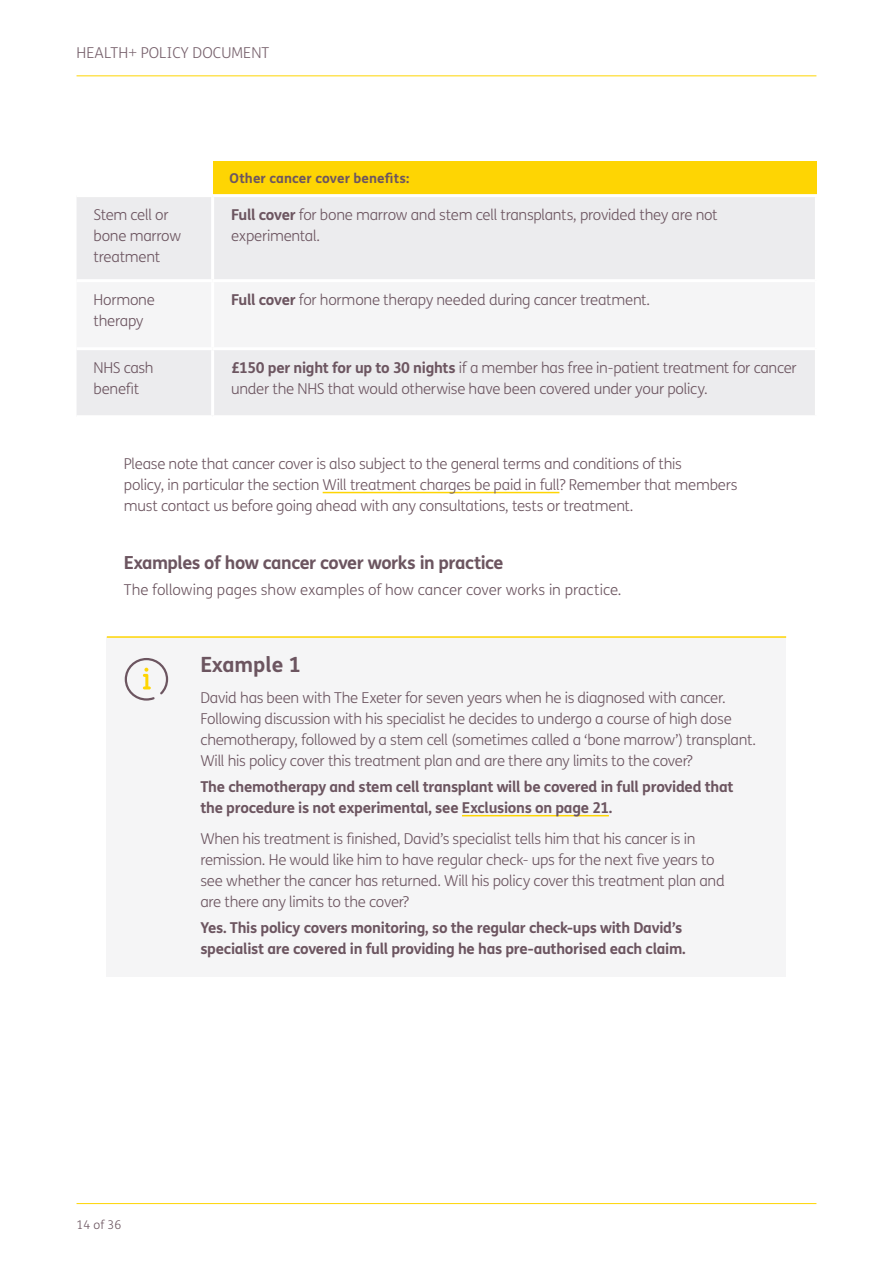
<style>
.page{position:relative;width:893px;height:1263px;background:#fff}
.page>*{position:absolute;margin:0;border:0;box-sizing:border-box;transform-origin:0 0}
.t1{font:700 21px "FS Me";color:#6c5560}
.t2{font:700 18px "FS Me";letter-spacing:-.03em;color:#6c5560}
.t3{font:300 15px/21px "FS Me";letter-spacing:-.02em;color:#6c5560}
.t4{font:700 15px/21px "FS Me";letter-spacing:-.02em;color:#6c5560}
.t5{font:300 15px "FS Me";color:#6c5560}
.t6{font:300 15px "FS Me";letter-spacing:.005em;color:#77616c}
.t7{font:700 13.5px "FS Me";letter-spacing:.005em;color:#6c5560}
.t8{font:300 12px "FS Me";color:#6c5560}
.s1{font-weight:700}
</style>
<div class="page">
<hr style="left:77px;top:1203px;width:739px;height:1px;background:#fed503">
<hr style="left:77px;top:75px;width:739px;height:1px;background:#fed503">
<div style="left:213px;top:162px;width:603px;height:34px;background:#fed503"></div>
<div style="left:77px;top:197px;width:738px;height:218px;background:#ececee"></div>
<div style="left:77px;top:282px;width:738px;height:65px;background:#f5f5f6"></div>
<hr style="left:211px;top:197px;width:3px;height:82px;background:#fff">
<hr style="left:211px;top:282px;width:3px;height:65px;background:#fff">
<hr style="left:211px;top:350px;width:3px;height:65px;background:#fff">
<hr style="left:213px;top:194px;width:605px;height:3px;background:#fff">
<hr style="left:77px;top:279px;width:136px;height:3px;background:#fff">
<hr style="left:213px;top:279px;width:602px;height:3px;background:#fff">
<hr style="left:77px;top:347px;width:136px;height:3px;background:#fff">
<hr style="left:213px;top:347px;width:602px;height:3px;background:#fff">
<hr style="left:323px;top:492px;width:236px;height:1px;background:#fed503">
<div style="left:107px;top:638px;width:679px;height:339px;background:#f5f5f6"></div>
<hr style="left:107px;top:636px;width:679px;height:2px;background:#fed503">
<hr style="left:462px;top:815px;width:147px;height:1px;background:#fed503">
<svg style="left:125px;top:658px;width:43px;height:43px"></svg>
<p class="t6" style="left:77px;top:43px;width:194px">HEALTH+ POLICY DOCUMENT</p>
<p class="t7" style="left:230px;top:168px;width:181px">Other cancer cover benefits:</p>
<p class="t3" style="left:94px;top:203px;width:89px">Stem cell or bone marrow treatment</p>
<p class="t3" style="left:231px;top:203px;width:488px"><span class="s1">Full cover</span> for bone marrow and stem cell transplants, provided they are not experimental.</p>
<p class="t3" style="left:94px;top:289px;width:63px">Hormone therapy</p>
<p class="t3" style="left:231px;top:289px;width:421px"><span class="s1">Full cover</span> for hormone therapy needed during cancer treatment.</p>
<p class="t3" style="left:94px;top:357px;width:62px">NHS cash benefit</p>
<p class="t3" style="left:231px;top:357px;width:567px"><span class="s1">£150 per night for up to 30 nights</span> if a member has free in-patient treatment for cancer under the NHS that would otherwise have been covered under your policy.</p>
<p class="t3" style="left:124px;top:452px;width:615px">Please note that cancer cover is also subject to the general terms and conditions of this<br>policy, in particular the section Will treatment charges be paid in full? Remember that members must contact us before going ahead with any consultations, tests or treatment.</p>
<p class="t2" style="left:124px;top:549px;width:381px">Examples of how cancer cover works in practice</p>
<p class="t5" style="left:124px;top:579px;width:499px">The following pages show examples of how cancer cover works in practice.</p>
<h1 class="t1" style="left:200px;top:648px;width:102px">Example 1</h1>
<p class="t3" style="left:200px;top:687px;width:557px">David has been with The Exeter for seven years when he is diagnosed with cancer.<br>Following discussion with his specialist he decides to undergo a course of high dose chemotherapy, followed by a stem cell (sometimes called a ‘bone marrow’) transplant.<br>Will his policy cover this treatment plan and are there any limits to the cover?</p>
<p class="t4" style="left:200px;top:775px;width:535px">The chemotherapy and stem cell transplant will be covered in full provided that the procedure is not experimental, see Exclusions on page 21.</p>
<p class="t3" style="left:200px;top:828px;width:526px">When his treatment is finished, David’s specialist tells him that his cancer is in remission. He would like him to have regular check- ups for the next five years to see whether the cancer has returned. Will his policy cover this treatment plan and are there any limits to the cover?</p>
<p class="t4" style="left:200px;top:916px;width:487px">Yes. This policy covers monitoring, so the regular check-ups with David’s specialist are covered in full providing he has pre-authorised each claim.</p>
<p class="t8" style="left:77px;top:1217px;width:46px">14 of 36</p>
</div>
